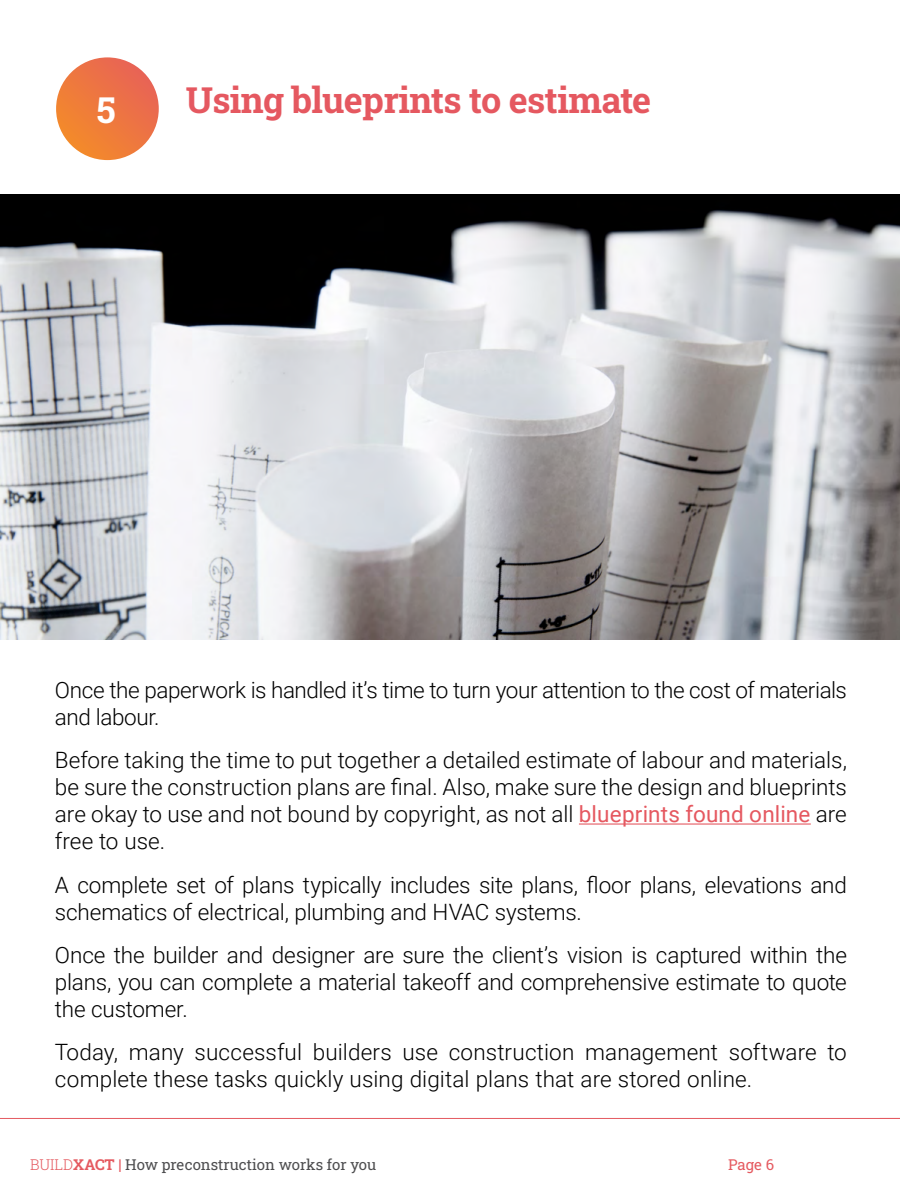
<style>
.page{position:relative;width:900px;height:1200px;background:#fff}
.page>*{position:absolute;margin:0;border:0;box-sizing:border-box;transform-origin:0 0}
.t1{font:700 36px "Roboto Slab";letter-spacing:-.02em;color:#e55860}
.t2{font:700 36px "Roboto Slab";color:#fff}
.t3{font:300 22.5px/27px "Roboto";letter-spacing:-.005em;color:#000}
.t4{font:15px "Roboto Slab";color:#4d4d4f}
.t5{font:15px "Roboto Slab";color:#e55a60}
.s1{font-weight:400;color:#e55860}
.s2{font-weight:300;color:#e55a60}
.s3{font-weight:700;color:#e55a60}
</style>
<div class="page">
<svg style="left:56px;top:57px;width:103px;height:103px;background:#ed7841"></svg>
<hr style="left:579px;top:823px;width:232px;height:2px;background:#e55860">
<img style="left:0;top:194px;width:900px;height:446px">
<hr style="left:0;top:1118px;width:900px;height:1px;background:#e55a60">
<h1 class="t2" style="left:97px;top:85px;width:21px">5</h1>
<h1 class="t1" style="left:186px;top:75px;width:467px">Using blueprints to estimate</h1>
<p class="t3" style="left:55px;top:676px;width:794px">Once the paperwork is handled it’s time to turn your attention to the cost of materials and labour.</p>
<p class="t3" style="left:55px;top:746px;width:794px;text-align:justify">Before taking the time to put together a detailed estimate of labour and materials, be sure the construction plans are final. Also, make sure the design and blueprints are okay to use and not bound by copyright, as not all <span class="s1">blueprints found online</span> are free to use.</p>
<p class="t3" style="left:55px;top:870px;width:794px">A complete set of plans typically includes site plans, floor plans, elevations and schematics of electrical, plumbing and HVAC systems.</p>
<p class="t3" style="left:55px;top:940px;width:794px;text-align:justify">Once the builder and designer are sure the client’s vision is captured within the plans, you can complete a material takeoff and comprehensive estimate to quote the customer.</p>
<p class="t3" style="left:55px;top:1038px;width:793px">Today, many successful builders use construction management software to complete these tasks quickly using digital plans that are stored online.</p>
<p class="t4" style="left:30px;top:1154px;width:348px"><span class="s2">BUILD</span><span class="s3">XACT |</span> How preconstruction works for you</p>
<p class="t5" style="left:728px;top:1154px;width:48px">Page 6</p>
</div>
